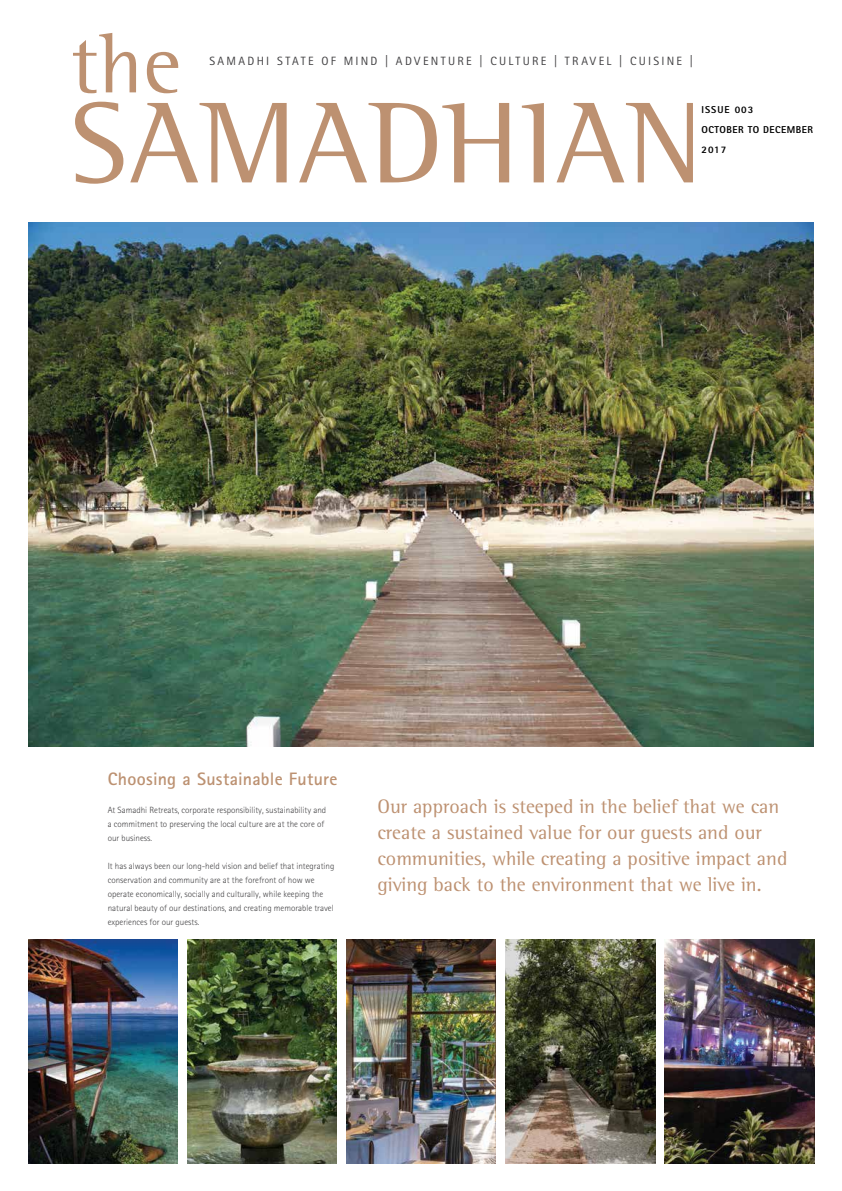
<style>
.page{position:relative;width:842px;height:1191px;background:#fff}
.page>*{position:absolute;margin:0;border:0;box-sizing:border-box;transform-origin:0 0}
.t1{font:118px "Rotis Semi Serif Pro";letter-spacing:.015em;color:#bd9171}
.t2{font:85px "Rotis Semi Serif Pro";color:#bd9171}
.t3{font:20px/26px "Rotis Semi Serif Pro";color:#bd9171}
.t4{font:700 18px "Rotis Sans Serif Pro";letter-spacing:.015em;color:#bc9171}
.t5{font:12px "Rotis Sans Serif Pro";letter-spacing:.185em;color:#424143}
.t6{font:800 10px/20px "Rotis Sans Serif Pro";letter-spacing:.045em;color:#010101}
.t7{font:300 9px/14px "Rotis Sans Serif Pro";color:#424143}
</style>
<div class="page">
<img style="left:28px;top:940px;width:149px;height:223px">
<img style="left:28px;top:223px;width:785px;height:523px">
<img style="left:187px;top:940px;width:149px;height:223px">
<img style="left:506px;top:940px;width:149px;height:223px">
<img style="left:346px;top:940px;width:149px;height:223px">
<img style="left:665px;top:940px;width:149px;height:223px">
<h2 class="t2" style="left:70px;top:12px;width:112px">the</h2>
<h1 class="t1" style="left:70px;top:71px;width:634px">SAMADHIAN</h1>
<p class="t6" style="left:701px;top:99px;width:113px">ISSUE 003<br>OCTOBER TO DECEMBER<br>2017</p>
<h3 class="t5" style="left:209px;top:54px;width:485px">SAMADHI STATE OF MIND | ADVENTURE | CULTURE | TRAVEL | CUISINE |</h3>
<h3 class="t4" style="left:108px;top:767px;width:231px">Choosing a Sustainable Future</h3>
<p class="t7" style="left:108px;top:803px;width:220px">At Samadhi Retreats, corporate responsibility, sustainability and a commitment to preserving the local culture are at the core of our business.</p>
<p class="t7" style="left:108px;top:859px;width:228px">It has always been our long-held vision and belief that integrating conservation and community are at the forefront of how we operate economically, socially and culturally, while keeping the natural beauty of our destinations, and creating memorable travel experiences for our guests.</p>
<h3 class="t3" style="left:377px;top:793px;width:411px">Our approach is steeped in the belief that we can create a sustained value for our guests and our communities, while creating a positive impact and giving back to the environment that we live in.</h3>
</div>
